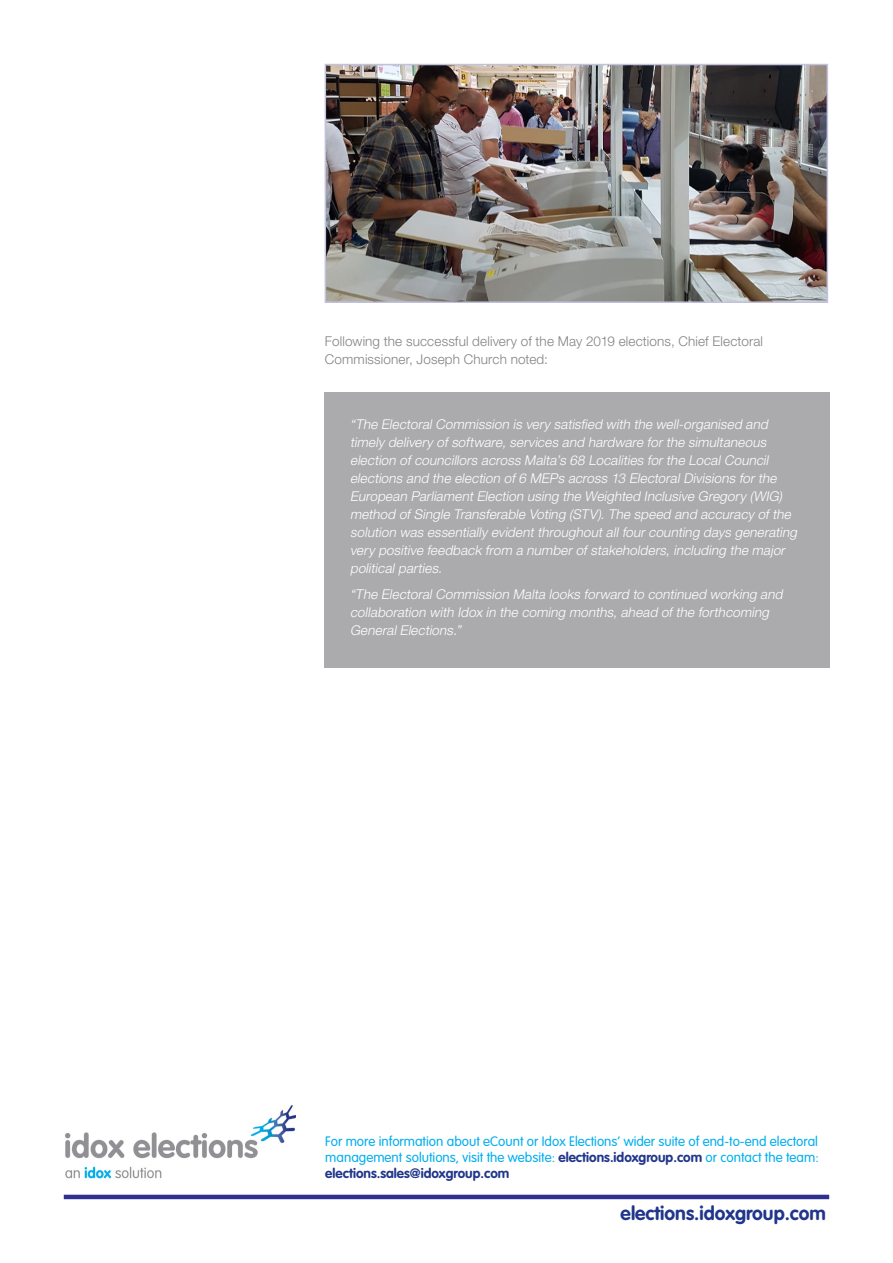
<style>
.page{position:relative;width:893px;height:1263px;background:#fff}
.page>*{position:absolute;margin:0;border:0;box-sizing:border-box;transform-origin:0 0}
.t1{font:700 19.35px "VAG Rounded LT";color:#21368b}
.t2{font:italic 300 13.5px/18px "Helvetica Neue";color:#fff}
.t3{font:300 13.5px/16.2px "VAG Rounded LT";color:#00aeef;text-align:justify}
.t4{font:300 13.5px/18px "Helvetica Neue";letter-spacing:.01em;color:#808285}
.s1{font-weight:700;color:#21368b}
</style>
<div class="page">
<hr style="left:64px;top:1195px;width:765px;height:4px;background:#2e3092">
<img style="left:328px;top:67px;width:497px;height:233px">
<div style="left:325px;top:64px;width:503px;height:239px;border:2px solid #c2c2df"></div>
<img style="left:65px;top:1105px;width:231px;height:74px">
<div style="left:325px;top:392px;width:505px;height:276px;background:#ababae"></div>
<p class="t4" style="left:325px;top:332px;width:440px">Following the successful delivery of the May 2019 elections, Chief Electoral<br>Commissioner, Joseph Church noted:</p>
<p class="t2" style="left:350px;top:415px;width:451px">“The Electoral Commission is very satisfied with the well-organised and timely delivery of software, services and hardware for the simultaneous election of councillors across Malta’s 68 Localities for the Local Council elections and the election of 6 MEPs across 13 Electoral Divisions for the European Parliament Election using the Weighted Inclusive Gregory (WIG) method of Single Transferable Voting (STV). The speed and accuracy of the solution was essentially evident throughout all four counting days generating very positive feedback from a number of stakeholders, including the major political parties.</p>
<p class="t2" style="left:350px;top:585px;width:437px">“The Electoral Commission Malta looks forward to continued working and collaboration with Idox in the coming months, ahead of the forthcoming<br>General Elections.”</p>
<p class="t3" style="left:325px;top:1133px;width:495px">For more information about eCount or Idox Elections’ wider suite of end-to-end electoral management solutions, visit the website: <span class="s1">elections.idoxgroup.com</span> or contact the team: <span class="s1">elections.sales@idoxgroup.com</span></p>
<h1 class="t1" style="left:621px;top:1202px;width:207px">elections.idoxgroup.com</h1>
</div>
